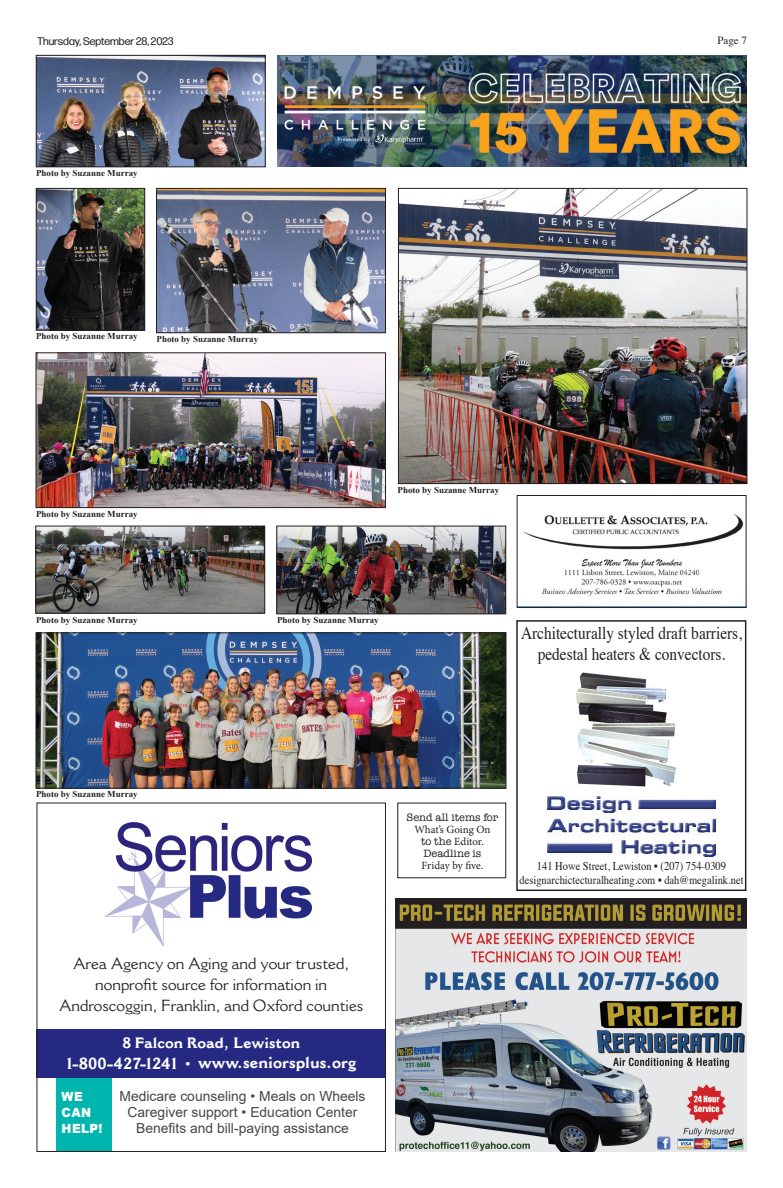
<style>
.page{position:relative;width:783px;height:1188px;background:#fff}
.page>*{position:absolute;margin:0;border:0;box-sizing:border-box;transform-origin:0 0}
.t1{font:17.9px/21.4px "Times";color:#231f20;text-align:center;scale:.86 1}
.t2{font:15.9px/20.8px "Cantoria MT Std";color:#231f20;text-align:center}
.t3{font:700 15.9px "Cantoria MT Std";color:#fff}
.t4{font:700 14.9px "Cantoria MT Std";color:#fff}
.t5{font:13.9px/15.9px "Arial";color:#454647;text-align:center}
.t6{font:900 12.7px/15.9px "Arial";letter-spacing:.035em;color:#fff;scale:.95 1}
.t7{font:11.9px/14.3px "Times";color:#231f20;text-align:center;scale:.88 1}
.t8{font:11px/12px "Minion Pro";letter-spacing:-.005em;color:#231f20;text-align:center}
.t9{font:11px "Forma DJR Deck";color:#231f20}
.t10{font:11px "American Typewriter";color:#231f20}
.t11{font:11px "Times";color:#231f20}
.t12{font:700 9px "Times New Roman";color:#231f20}
.s1{font-family:"American Typewriter"}
</style>
<div class="page">
<img style="left:277px;top:55px;width:470px;height:112px">
<img style="left:105px;top:822px;width:207px;height:124px">
<div style="left:56px;top:1078px;width:55px;height:74px;background:#00b5ae"></div>
<div style="left:36px;top:1029px;width:350px;height:49px;background:#252982"></div>
<div style="left:36px;top:803px;width:350px;height:349px;border:1px solid #231f20"></div>
<div style="left:516px;top:620px;width:230px;height:271px;border:1px solid #231f20"></div>
<img style="left:576px;top:672px;width:100px;height:115px">
<img style="left:547px;top:796px;width:169px;height:61px">
<img style="left:523px;top:514px;width:221px;height:82px">
<div style="left:517px;top:495px;width:230px;height:113px;border:1px solid #231f20"></div>
<img style="left:396px;top:898px;width:351px;height:254px">
<img style="left:38px;top:57px;width:226px;height:108px">
<div style="left:36px;top:55px;width:230px;height:112px;border:1px solid #231f20"></div>
<img style="left:400px;top:190px;width:345px;height:292px">
<div style="left:398px;top:188px;width:349px;height:296px;border:1px solid #231f20"></div>
<img style="left:38px;top:190px;width:105px;height:138px">
<div style="left:36px;top:188px;width:109px;height:142px;border:1px solid #231f20"></div>
<img style="left:158px;top:190px;width:226px;height:141px">
<div style="left:156px;top:188px;width:230px;height:145px;border:1px solid #231f20"></div>
<img style="left:38px;top:355px;width:346px;height:151px">
<div style="left:36px;top:353px;width:350px;height:155px;border:1px solid #231f20"></div>
<img style="left:38px;top:528px;width:225px;height:83px">
<div style="left:36px;top:526px;width:229px;height:87px;border:1px solid #231f20"></div>
<img style="left:278px;top:528px;width:226px;height:84px">
<div style="left:276px;top:526px;width:230px;height:88px;border:1px solid #231f20"></div>
<img style="left:38px;top:635px;width:466px;height:151px">
<div style="left:36px;top:633px;width:470px;height:155px;border:1px solid #231f20"></div>
<p class="t9" style="left:38px;top:34px;width:138px">Thursday, September 28, 2023</p>
<p class="t11" style="left:717px;top:30px;width:31px">Page 7</p>
<p class="t12" style="left:36px;top:167px;width:103px">Photo by Suzanne Murray</p>
<p class="t12" style="left:36px;top:330px;width:103px">Photo by Suzanne Murray</p>
<p class="t12" style="left:157px;top:333px;width:103px">Photo by Suzanne Murray</p>
<p class="t12" style="left:36px;top:508px;width:103px">Photo by Suzanne Murray</p>
<p class="t12" style="left:398px;top:484px;width:103px">Photo by Suzanne Murray</p>
<p class="t12" style="left:36px;top:614px;width:103px">Photo by Suzanne Murray</p>
<p class="t12" style="left:277px;top:614px;width:103px">Photo by Suzanne Murray</p>
<h1 class="t1" style="left:521px;top:620px;width:259px">Architecturally styled draft barriers, pedestal heaters &amp; convectors.</h1>
<p class="t12" style="left:36px;top:788px;width:103px">Photo by Suzanne Murray</p>
<h2 class="t2" style="left:59px;top:953px;width:306px">Area Agency on Aging and your trusted, nonprofit source for information in<br>Androscoggin, Franklin, and Oxford counties</h2>
<h3 class="t4" style="left:122px;top:1034px;width:179px">8 Falcon Road, Lewiston</h3>
<h2 class="t3" style="left:66px;top:1052px;width:292px">1-800-427-1241 • www.seniorsplus.org</h2>
<h3 class="t5" style="left:119px;top:1089px;width:248px">Medicare counseling • Meals on Wheels<br>Caregiver support • Education Center<br>Benefits and bill-paying assistance</h3>
<h3 class="t6" style="left:62px;top:1089px;width:45px">WE<br>CAN<br>HELP!</h3>
<p class="t10" style="left:407px;top:809px;width:93px">Send all items for</p>
<p class="t8" style="left:414px;top:824px;width:78px">What’s Going On <span class="s1">to the</span> Editor.</p>
<p class="t10" style="left:424px;top:845px;width:59px">Deadline is</p>
<p class="t8" style="left:422px;top:860px;width:63px">Friday by five.</p>
<h3 class="t7" style="left:520px;top:858px;width:256px">141 Howe Street, Lewiston • (207) 754-0309 designarchictecturalheating.com • dah@megalink.net</h3>
</div>
